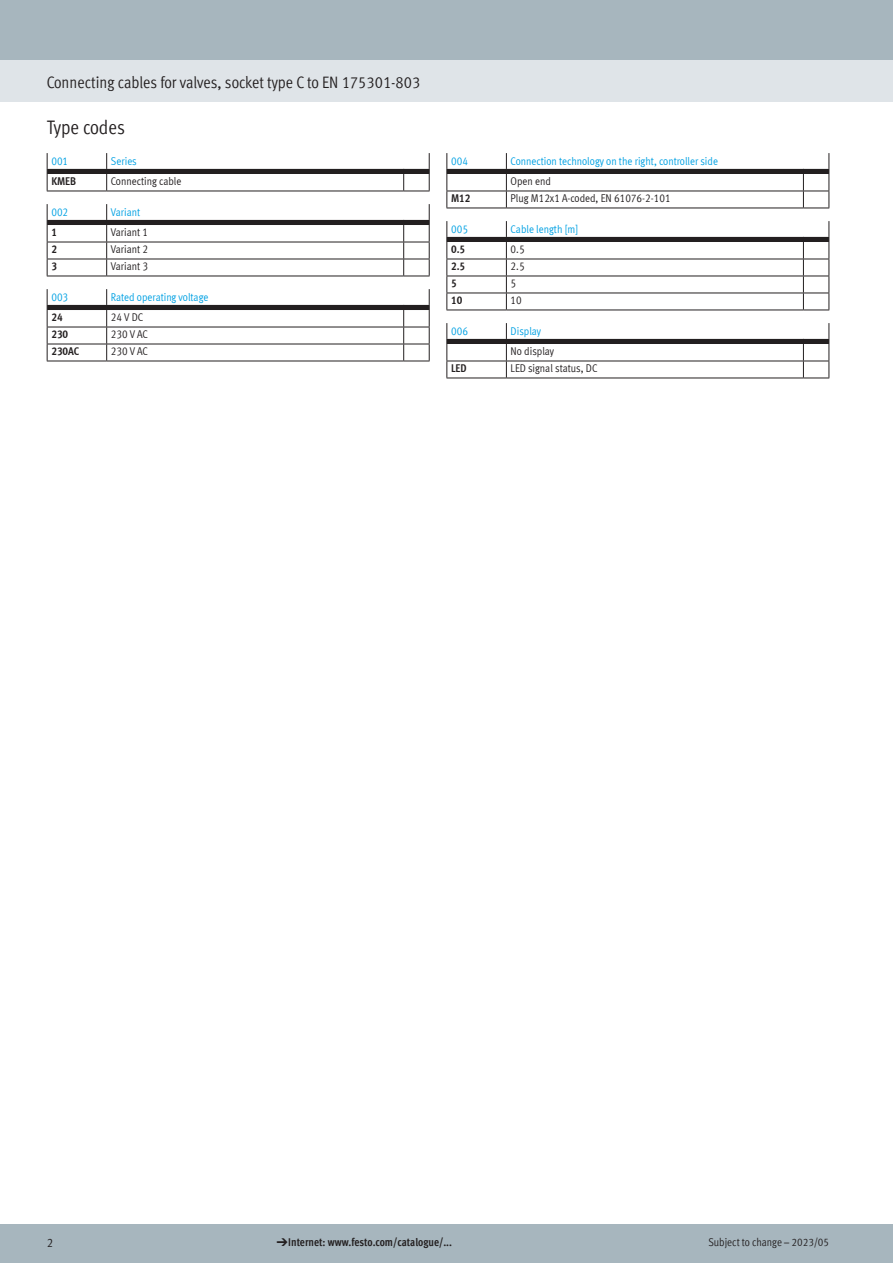
<style>
.page{position:relative;width:893px;height:1263px;background:#fff}
.page>*{position:absolute;margin:0;border:0;box-sizing:border-box;transform-origin:0 0}
.t1{font:condensed 19.5px "Festo";color:#231f20}
.t2{font:condensed 16.5px "Festo";color:#231f20}
.t3{font:condensed 12.75px "Festo";color:#231f20}
.t4{font:11.25px "Meta Cond LF";color:#231f20}
.t5{font:11.25px "Meta Cond LF";color:#00a1e3}
.t6{font:700 condensed 11.25px "Festo";color:#231f20}
.t7{font:700 11.25px "Meta Cond LF";color:#231f20}
.t8{font:condensed 11.25px "Festo";letter-spacing:-.005em;color:#231f20}
.s1{font-family:"Meto Pict 182";font-weight:400;font-stretch:normal}
</style>
<div class="page">
<div style="left:0;top:1225px;width:893px;height:38px;background:#a7b6be"></div>
<div style="left:0;top:60px;width:893px;height:42px;background:#dfe4e8"></div>
<div style="left:0;top:0;width:893px;height:60px;background:#a7b6be"></div>
<svg style="left:47px;top:153px;width:383px;height:39px"></svg>
<svg style="left:47px;top:204px;width:383px;height:73px"></svg>
<svg style="left:47px;top:289px;width:383px;height:73px"></svg>
<svg style="left:446px;top:153px;width:383px;height:56px"></svg>
<svg style="left:446px;top:221px;width:383px;height:90px"></svg>
<svg style="left:446px;top:323px;width:383px;height:56px"></svg>
<h2 class="t2" style="left:47px;top:71px;width:375px">Connecting cables for valves, socket type C to EN 175301-803</h2>
<h1 class="t1" style="left:47px;top:113px;width:80px">Type codes</h1>
<p class="t5" style="left:51px;top:154px;width:18px">001</p>
<p class="t5" style="left:111px;top:154px;width:27px">Series</p>
<p class="t7" style="left:51px;top:174px;width:26px">KMEB</p>
<p class="t4" style="left:111px;top:174px;width:72px">Connecting cable</p>
<p class="t5" style="left:51px;top:205px;width:18px">002</p>
<p class="t5" style="left:111px;top:205px;width:31px">Variant</p>
<p class="t7" style="left:51px;top:225px;width:7px">1</p>
<p class="t4" style="left:111px;top:225px;width:39px">Variant 1</p>
<p class="t7" style="left:51px;top:242px;width:7px">2</p>
<p class="t4" style="left:111px;top:242px;width:39px">Variant 2</p>
<p class="t7" style="left:51px;top:259px;width:7px">3</p>
<p class="t4" style="left:111px;top:259px;width:39px">Variant 3</p>
<p class="t5" style="left:51px;top:290px;width:18px">003</p>
<p class="t5" style="left:111px;top:290px;width:99px">Rated operating voltage</p>
<p class="t7" style="left:51px;top:310px;width:13px">24</p>
<p class="t4" style="left:111px;top:310px;width:34px">24 V DC</p>
<p class="t7" style="left:51px;top:327px;width:18px">230</p>
<p class="t4" style="left:111px;top:327px;width:39px">230 V AC</p>
<p class="t7" style="left:51px;top:344px;width:29px">230AC</p>
<p class="t4" style="left:111px;top:344px;width:39px">230 V AC</p>
<p class="t5" style="left:451px;top:154px;width:18px">004</p>
<p class="t5" style="left:511px;top:154px;width:209px">Connection technology on the right, controller side</p>
<p class="t4" style="left:511px;top:174px;width:42px">Open end</p>
<p class="t7" style="left:451px;top:191px;width:21px">M12</p>
<p class="t4" style="left:511px;top:191px;width:162px">Plug M12x1 A-coded, EN 61076-2-101</p>
<p class="t5" style="left:451px;top:222px;width:18px">005</p>
<p class="t5" style="left:511px;top:222px;width:69px">Cable length [m]</p>
<p class="t7" style="left:451px;top:242px;width:16px">0.5</p>
<p class="t4" style="left:511px;top:242px;width:15px">0.5</p>
<p class="t7" style="left:451px;top:259px;width:16px">2.5</p>
<p class="t4" style="left:511px;top:259px;width:15px">2.5</p>
<p class="t7" style="left:451px;top:276px;width:7px">5</p>
<p class="t4" style="left:511px;top:276px;width:7px">5</p>
<p class="t7" style="left:451px;top:293px;width:13px">10</p>
<p class="t4" style="left:511px;top:293px;width:13px">10</p>
<p class="t5" style="left:451px;top:324px;width:18px">006</p>
<p class="t5" style="left:511px;top:324px;width:32px">Display</p>
<p class="t4" style="left:511px;top:344px;width:45px">No display</p>
<p class="t7" style="left:451px;top:361px;width:17px">LED</p>
<p class="t4" style="left:511px;top:361px;width:88px">LED signal status, DC</p>
<p class="t3" style="left:47px;top:1233px;width:8px">2</p>
<p class="t6" style="left:276px;top:1234px;width:177px"><span class="s1">d</span> Internet: www.festo.com/catalogue/...</p>
<p class="t8" style="left:708px;top:1234px;width:122px">Subject to change – 2023/05</p>
</div>
